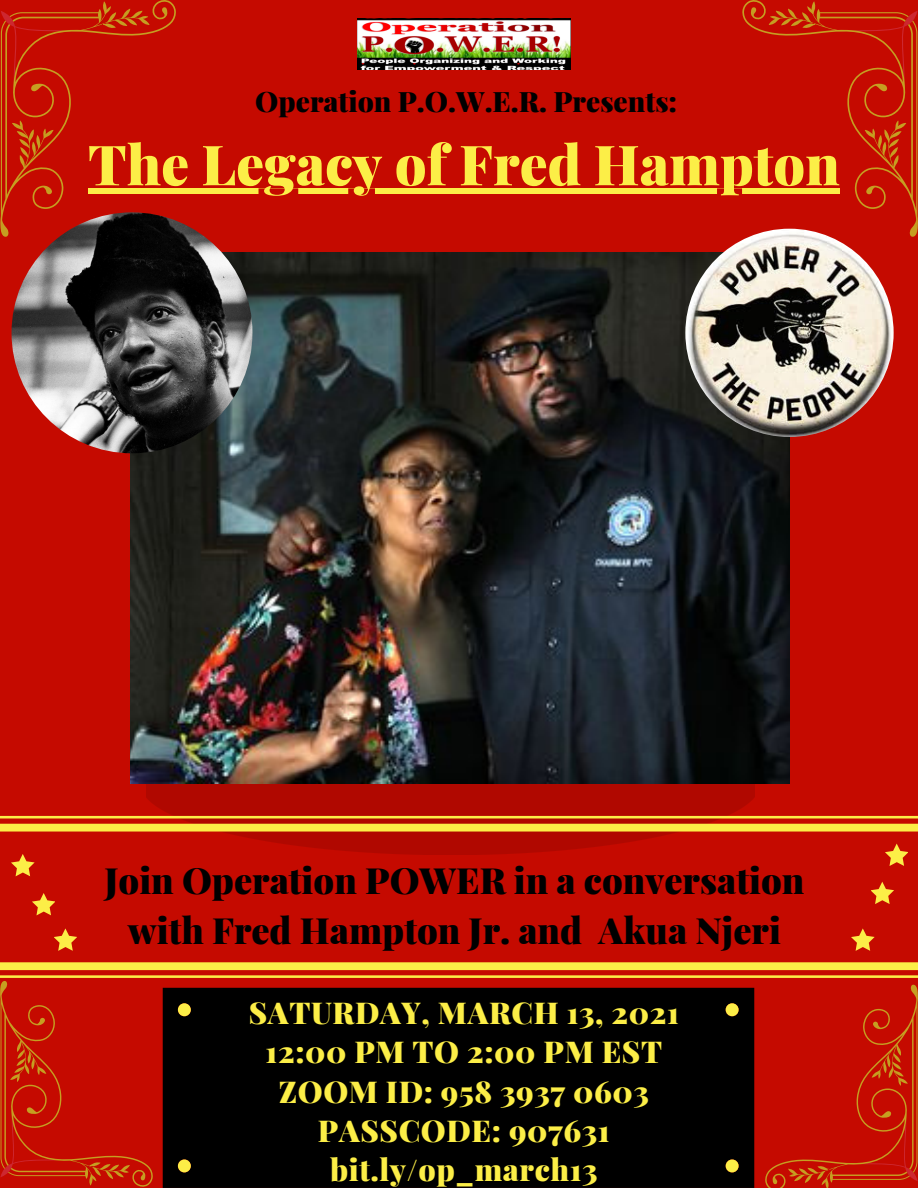
<style>
.page{position:relative;width:918px;height:1188px;background:#c50a00}
.page>*{position:absolute;margin:0;border:0;box-sizing:border-box;transform-origin:0 0}
.t1{font:900 55.5px "Playfair Display";color:#fcee47}
.t2{font:900 36.15px/50.4px "Playfair Display";color:#000;text-align:center}
.t3{font:900 30.15px "Playfair Display";letter-spacing:.02em;color:#fcee47}
.t4{font:900 28.2px "Playfair Display";color:#000}
</style>
<div class="page">
<svg style="left:146px;top:784px;width:609px;height:71px;fill:#b00800"></svg>
<svg style="left:0;top:816px;width:918px;height:16px;background:#e49c2d"></svg>
<svg style="left:12px;top:854px;width:22px;height:22px"></svg>
<svg style="left:885px;top:844px;width:23px;height:22px"></svg>
<svg style="left:32px;top:893px;width:23px;height:22px"></svg>
<svg style="left:871px;top:882px;width:23px;height:22px"></svg>
<svg style="left:54px;top:928px;width:23px;height:23px"></svg>
<svg style="left:852px;top:928px;width:22px;height:23px"></svg>
<img style="left:130px;top:253px;width:660px;height:531px">
<img style="left:357px;top:19px;width:213px;height:50px">
<img style="left:685px;top:229px;width:209px;height:208px;border-radius:50%">
<img style="left:12px;top:212px;width:240px;height:241px;border-radius:50%">
<svg style="left:0;top:0;width:176px;height:236px"></svg>
<div style="left:88px;top:189px;width:752px;height:5px;background:#fcee47"></div>
<svg style="left:743px;top:0;width:175px;height:236px"></svg>
<svg style="left:0;top:962px;width:918px;height:226px"></svg>
<p class="t4" style="left:255px;top:82px;width:424px">Operation P.O.W.E.R. Presents:</p>
<p class="t1" style="left:88px;top:125px;width:753px">The Legacy of Fred Hampton</p>
<p class="t2" style="left:104px;top:854px;width:702px">Join Operation POWER in a conversation with Fred Hampton Jr. and Akua Njeri</p>
<p class="t3" style="left:249px;top:991px;width:432px">SATURDAY, MARCH 13, 2021</p>
<p class="t3" style="left:266px;top:1031px;width:398px">12:00 PM TO 2:00 PM EST</p>
<p class="t3" style="left:279px;top:1070px;width:372px">ZOOM ID: 958 3937 0603</p>
<p class="t3" style="left:318px;top:1109px;width:293px">PASSCODE: 907631</p>
<p class="t3" style="left:330px;top:1149px;width:269px">bit.ly/op_march13</p>
</div>
